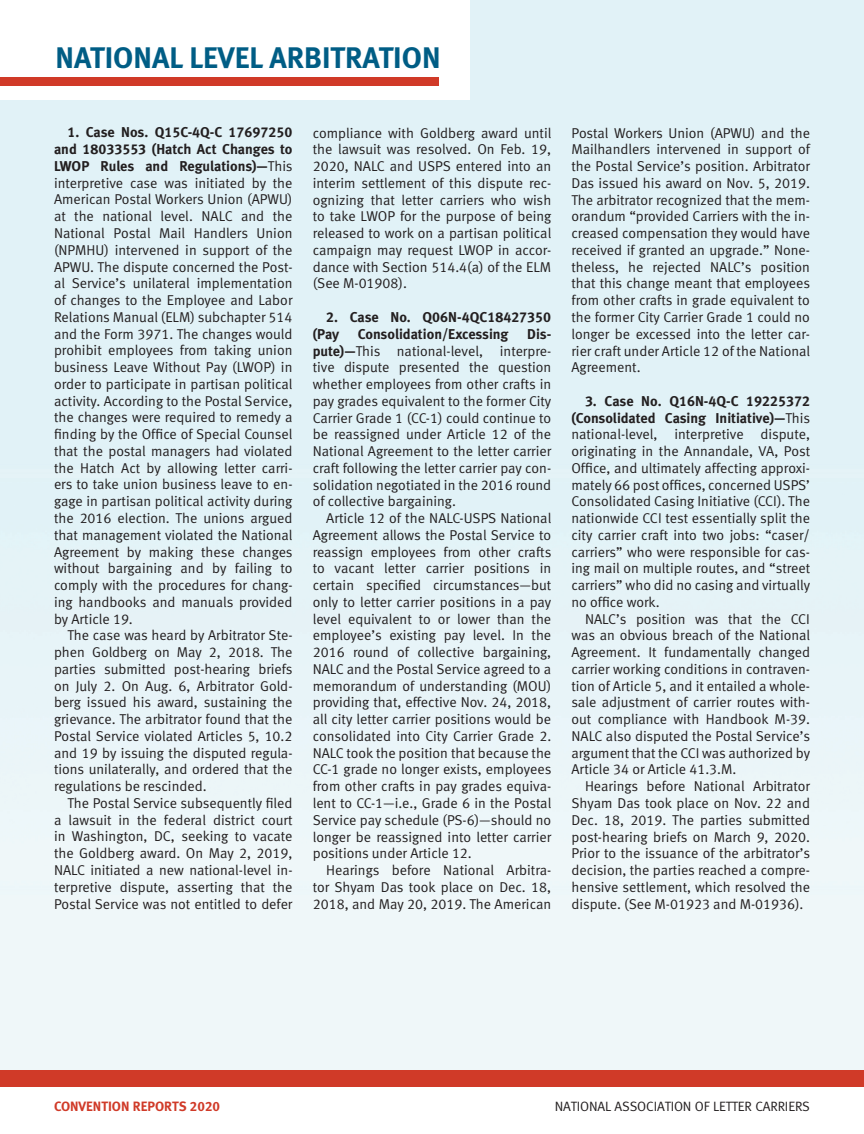
<style>
.page{position:relative;width:864px;height:1134px;background:#fff}
.page>*{position:absolute;margin:0;border:0;box-sizing:border-box;transform-origin:0 0}
.t1{font:29.7px "Meta Bold LF";color:#005d85}
.News_body_text{font:14.25px/16.8px "Meta Normal LF";color:#231f20;text-align:justify}
.News_body_text-2{font:14.25px/16.8px "Meta Bold LF";color:#231f20}
.t2{font:13.5px "Meta Normal LF";letter-spacing:-.01em;color:#231f20}
.t3{font:13.5px "Meta Bold LF";color:#d03a28}
.s1{font-family:"Meta Bold LF"}
</style>
<div class="page">
<img style="left:0;top:0;width:864px;height:1071px">
<div style="left:0;top:1071px;width:864px;height:16px;background:#d03a28"></div>
<div style="left:0;top:0;width:469px;height:100px;background:#fff"></div>
<div style="left:0;top:77px;width:439px;height:9px;background:#d03a28"></div>
<p class="t1" style="left:56px;top:40px;width:387px">NATIONAL LEVEL ARBITRATION</p>
<p class="News_body_text" style="left:54px;top:124px;width:240px;text-indent:14px"><span class="s1">1. Case Nos. Q15C-4Q-C 17697250 and 18033553 (Hatch Act Changes to LWOP Rules and Regulations)—</span>This interpretive case was initiated by the American Postal Workers Union (APWU) at the national level. NALC and the National Postal Mail Handlers Union (NPMHU) intervened in support of the APWU. The dispute concerned the Post&shy;al Service’s unilateral implementation of changes to the Employee and Labor Relations Manual (ELM) subchapter 514 and the Form 3971. The changes would prohibit employees from taking union business Leave Without Pay (LWOP) in order to participate in partisan political activity. According to the Postal Service, the changes were required to remedy a finding by the Office of Special Counsel that the postal managers had violated the Hatch Act by allowing letter carri&shy;ers to take union business leave to en&shy;gage in partisan political activity during the 2016 election. The unions argued that management violated the National Agreement by making these changes without bargaining and by failing to comply with the procedures for chang&shy;ing handbooks and manuals provided by Article 19.</p>
<p class="News_body_text" style="left:54px;top:627px;width:240px;text-indent:14px">The case was heard by Arbitrator Ste&shy;phen Goldberg on May 2, 2018. The parties submitted post-hearing briefs on July 2. On Aug. 6, Arbitrator Gold&shy;berg issued his award, sustaining the grievance. The arbitrator found that the Postal Service violated Articles 5, 10.2 and 19 by issuing the disputed regula&shy;tions unilaterally, and ordered that the regulations be rescinded.</p>
<p class="News_body_text" style="left:54px;top:794px;width:240px;text-indent:14px">The Postal Service subsequently filed a lawsuit in the federal district court in Washington, DC, seeking to vacate the Goldberg award. On May 2, 2019, NALC initiated a new national-level in&shy;terpretive dispute, asserting that the Postal Service was not entitled to defer</p>
<p class="News_body_text" style="left:313px;top:124px;width:240px">compliance with Goldberg award until the lawsuit was resolved. On Feb. 19, 2020, NALC and USPS entered into an interim settlement of this dispute rec&shy;ognizing that letter carriers who wish to take LWOP for the purpose of being released to work on a partisan political campaign may request LWOP in accor&shy;dance with Section 514.4(a) of the ELM (See M-01908).</p>
<p class="News_body_text-2" style="left:313px;top:308px;width:240px;text-indent:14px">2. Case No. Q06N-4QC18427350 (Pay</p>
<p class="News_body_text-2" style="left:358px;top:325px;width:152px">Consolidation/Excessing</p>
<p class="News_body_text" style="left:313px;top:325px;width:240px;text-indent:215px"><span class="s1">Dis&shy;pute)—</span>This national-level, interpre&shy;tive dispute presented the question whether employees from other crafts in pay grades equivalent to the former City Carrier Grade 1 (CC-1) could continue to be reassigned under Article 12 of the National Agreement to the letter carrier craft following the letter carrier pay con&shy;solidation negotiated in the 2016 round of collective bargaining.</p>
<p class="News_body_text" style="left:313px;top:510px;width:240px;text-indent:14px">Article 12 of the NALC-USPS National Agreement allows the Postal Service to reassign employees from other crafts to vacant letter carrier positions in certain specified circumstances—but only to letter carrier positions in a pay level equivalent to or lower than the employee’s existing pay level. In the 2016 round of collective bargaining, NALC and the Postal Service agreed to a memorandum of understanding (MOU) providing that, effective Nov. 24, 2018, all city letter carrier positions would be consolidated into City Carrier Grade 2.<br>NALC took the position that because the CC-1 grade no longer exists, employees from other crafts in pay grades equiva&shy;lent to CC-1—i.e., Grade 6 in the Postal Service pay schedule (PS-6)—should no longer be reassigned into letter carrier positions under Article 12.</p>
<p class="News_body_text" style="left:313px;top:862px;width:240px;text-indent:14px">Hearings before National Arbitra&shy;tor Shyam Das took place on Dec. 18, 2018, and May 20, 2019. The American</p>
<p class="News_body_text" style="left:572px;top:124px;width:240px">Postal Workers Union (APWU) and the Mailhandlers intervened in support of the Postal Service’s position. Arbitrator Das issued his award on Nov. 5, 2019.<br>The arbitrator recognized that the mem&shy;orandum “provided Carriers with the in&shy;creased compensation they would have received if granted an upgrade.” None&shy;theless, he rejected NALC’s position that this change meant that employees from other crafts in grade equivalent to the former City Carrier Grade 1 could no longer be excessed into the letter car&shy;rier craft under Article 12 of the National Agreement.</p>
<p class="News_body_text" style="left:572px;top:392px;width:240px;text-indent:14px"><span class="s1">3. Case No. Q16N-4Q-C 19225372 (Consolidated Casing Initiative)—</span>This national-level, interpretive dispute, originating in the Annandale, VA, Post Office, and ultimately affecting approxi&shy;mately 66 post offices, concerned USPS’ Consolidated Casing Initiative (CCI). The nationwide CCI test essentially split the city carrier craft into two jobs: “caser/ carriers” who were responsible for cas&shy;ing mail on multiple routes, and “street carriers” who did no casing and virtually no office work.</p>
<p class="News_body_text" style="left:572px;top:610px;width:240px;text-indent:14px">NALC’s position was that the CCI was an obvious breach of the National Agreement. It fundamentally changed carrier working conditions in contraven&shy;tion of Article 5, and it entailed a whole&shy;sale adjustment of carrier routes with&shy;out compliance with Handbook M-39.<br>NALC also disputed the Postal Service’s argument that the CCI was authorized by Article 34 or Article 41.3.M.</p>
<p class="News_body_text" style="left:572px;top:778px;width:240px;text-indent:14px">Hearings before National Arbitrator Shyam Das took place on Nov. 22 and Dec. 18, 2019. The parties submitted post-hearing briefs on March 9, 2020.<br>Prior to the issuance of the arbitrator’s decision, the parties reached a compre&shy;hensive settlement, which resolved the dispute. (See M-01923 and M-01936).</p>
<p class="t3" style="left:54px;top:1098px;width:168px">CONVENTION REPORTS 2020</p>
<p class="t2" style="left:555px;top:1098px;width:257px">NATIONAL ASSOCIATION OF LETTER CARRIERS</p>
</div>
